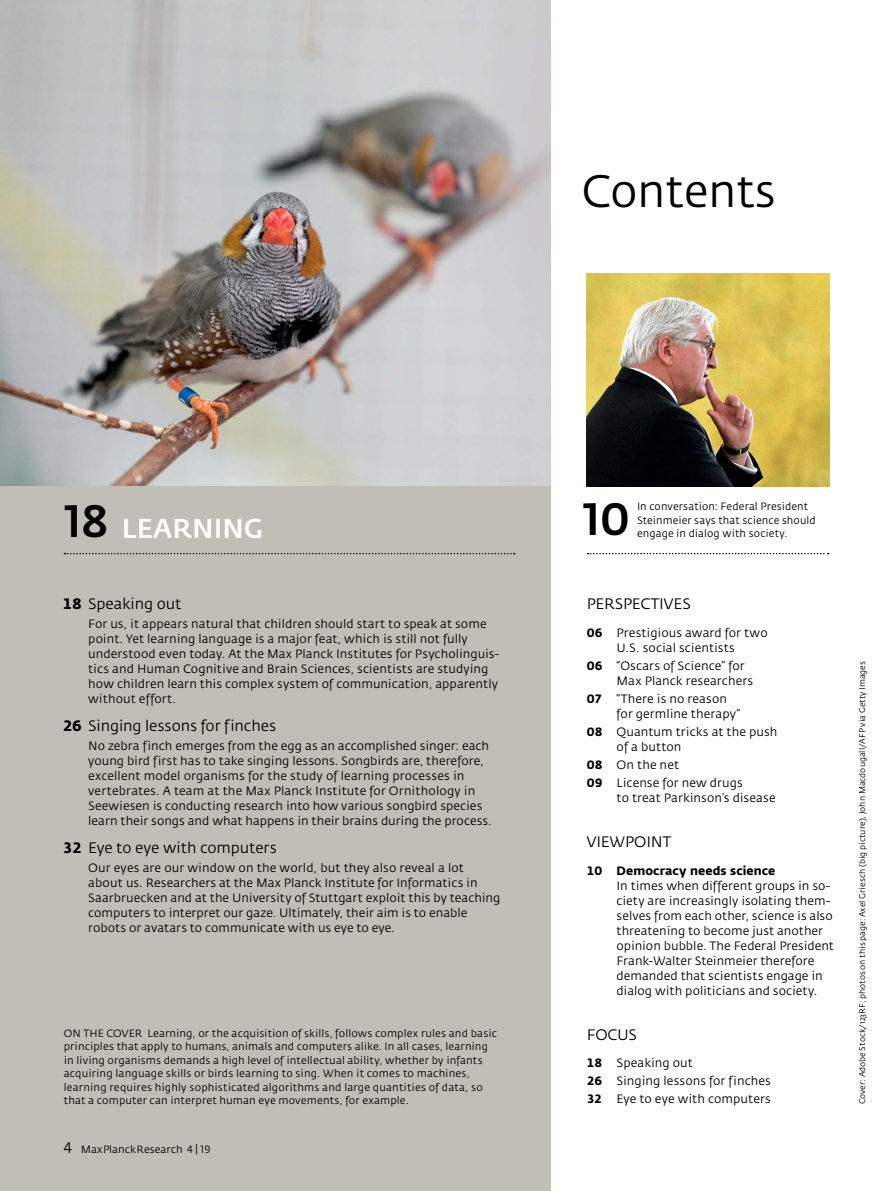
<style>
.page{position:relative;width:893px;height:1191px;background:#fff}
.page>*{position:absolute;margin:0;border:0;box-sizing:border-box;transform-origin:0 0}
.t1{font:45px "Fedra Sans";letter-spacing:-.01em;color:#000}
.t2{font:45px "Fedra Sans Medium SC";color:#000}
.t3{font:500 27px "Fedra Sans";color:#fff}
.t4{font:15px "Fedra Sans";letter-spacing:-.01em;color:#000}
.t5{font:12px/15px "Fedra Sans";letter-spacing:.005em;color:#000}
.t6{font:10.5px/13.5px "Fedra Sans";letter-spacing:.01em;color:#000}
.t7{font:8.25px "Fedra Sans";color:#000}
.s1{font-family:"Fedra Sans Bold TF"}
.s2{font-family:"Fedra Sans Book SC";font-size:15px}
.s3{font-family:"Fedra Sans Book SC"}
.s4{font-weight:700}
</style>
<div class="page">
<div style="left:0;top:0;width:551px;height:1191px;background:#c1beb7"></div>
<svg style="left:588px;top:553px;width:241px;height:1px"></svg>
<svg style="left:65px;top:553px;width:450px;height:1px"></svg>
<img style="left:587px;top:274px;width:242px;height:212px">
<img style="left:0;top:0;width:551px;height:486px">
<h1 class="t1" style="left:581px;top:168px;width:196px">Contents</h1>
<h1 class="t2" style="left:64px;top:495px;width:46px">18</h1>
<h2 class="t3" style="left:122px;top:513px;width:143px">LEARNING</h2>
<p class="t4" style="left:63px;top:595px;width:120px"><span class="s1">18</span> Speaking out</p>
<p class="t5" style="left:88px;top:616px;width:412px">For us, it appears natural that children should start to speak at some point. Yet learning language is a major feat, which is still not fully understood even today. At the Max Planck Institutes for Psycholinguis&shy;tics and Human Cognitive and Brain Sciences, scientists are studying how children learn this complex system of communication, apparently without effort.</p>
<p class="t4" style="left:63px;top:717px;width:215px"><span class="s1">26</span> Singing lessons for finches</p>
<p class="t5" style="left:88px;top:738px;width:405px">No zebra finch emerges from the egg as an accomplished singer: each young bird first has to take singing lessons. Songbirds are, therefore, excellent model organisms for the study of learning processes in vertebrates. A team at the Max Planck Institute for Ornithology in Seewiesen is conducting research into how various songbird species learn their songs and what happens in their brains during the process.</p>
<p class="t4" style="left:63px;top:839px;width:215px"><span class="s1">32</span> Eye to eye with computers</p>
<p class="t5" style="left:88px;top:860px;width:414px">Our eyes are our window on the world, but they also reveal a lot about us. Researchers at the Max Planck Institute for Informatics in Saarbruecken and at the University of Stuttgart exploit this by teaching computers to interpret our gaze. Ultimately, their aim is to enable robots or avatars to communicate with us eye to eye.</p>
<p class="t6" style="left:64px;top:1026px;width:435px">ON THE COVER Learning, or the acquisition of skills, follows complex rules and basic principles that apply to humans, animals and computers alike. In all cases, learning in living organisms demands a high level of intellectual ability, whether by infants acquiring language skills or birds learning to sing. When it comes to machines, learning requires highly sophisticated algorithms and large quantities of data, so that a computer can interpret human eye movements, for example.</p>
<p class="t6" style="left:64px;top:1143px;width:148px"><span class="s2">4</span> MaxPlanckResearch <span class="s3">4 | 19</span></p>
<h1 class="t2" style="left:583px;top:493px;width:49px">10</h1>
<p class="t6" style="left:637px;top:500px;width:180px">In conversation: Federal President<br>Steinmeier says that science should</p>
<p class="t6" style="left:637px;top:527px;width:152px">engage in dialog with society.</p>
<p class="t4" style="left:587px;top:596px;width:106px">PERSPECTIVES</p>
<p class="t5" style="left:587px;top:625px;width:182px;text-align:center"><span class="s1">06</span> Prestigious award for two<br>U.S. social scientists</p>
<p class="t5" style="left:617px;top:658px;width:138px;text-indent:-30px"><span class="s1">06</span> “Oscars of Science” for<br>Max Planck researchers</p>
<p class="t5" style="left:617px;top:691px;width:125px;text-indent:-30px"><span class="s1">07</span> “There is no reason for germline therapy”</p>
<p class="t5" style="left:617px;top:724px;width:162px;text-indent:-30px"><span class="s1">08</span> Quantum tricks at the push of a button</p>
<p class="t5" style="left:587px;top:756px;width:158px;line-height:18px"><span class="s1">08</span> On the net<br><span class="s1">09</span> License for new drugs</p>
<p class="t5" style="left:617px;top:790px;width:161px">to treat Parkinson’s disease</p>
<p class="t4" style="left:587px;top:833px;width:86px">VIEWPOINT</p>
<p class="t5" style="left:617px;top:863px;width:219px;text-indent:-30px"><span class="s1">10</span> <span class="s4">Democracy needs science<br></span>In times when different groups in so&shy;ciety are increasingly isolating them&shy;selves from each other, science is also threatening to become just another opinion bubble. The Federal President Frank-Walter Steinmeier therefore demanded that scientists engage in dialog with politicians and society.</p>
<p class="t4" style="left:587px;top:1026px;width:52px">FOCUS</p>
<p class="t5" style="left:587px;top:1054px;width:186px;line-height:18px"><span class="s1">18</span> Speaking out<br><span class="s1">26</span> Singing lessons for finches<br><span class="s1">32</span> Eye to eye with computers</p>
<p class="t7" style="left:858px;top:1104px;width:444px;rotate:-90deg">Cover: Adobe Stock/123RF; photos on this page: Axel Griesch (big picture), John Macdougall/AFP via Getty Images</p>
</div>
